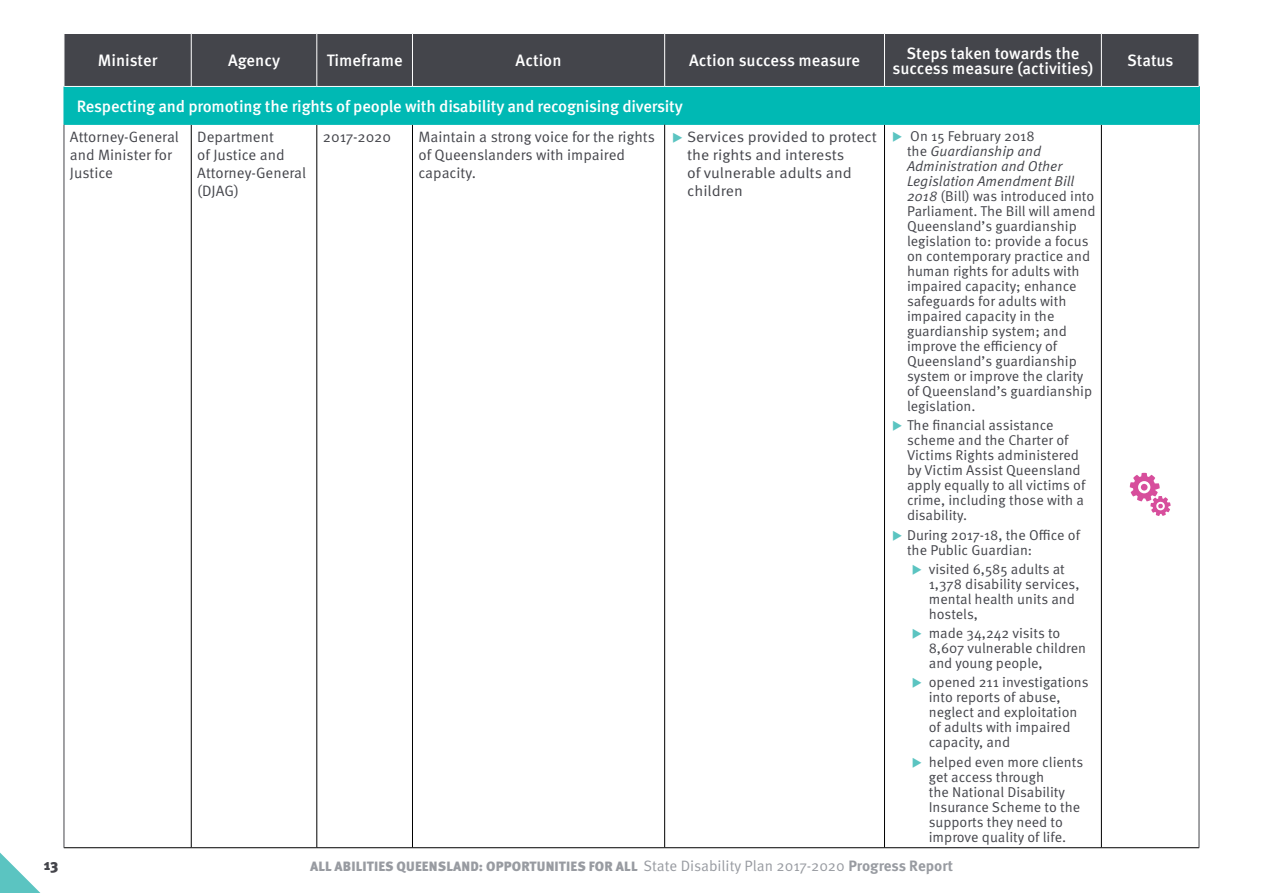
<style>
.page{position:relative;width:1263px;height:893px;background:#fff}
.page>*{position:absolute;margin:0;border:0;box-sizing:border-box;transform-origin:0 0}
.t1{font:500 16.5px/15px "Meta OT";letter-spacing:-.01em;color:#fff;text-align:center}
.t2{font:15px/18px "Meta OT Norm";color:#44454b}
.t3{font:15px/18px "Meta OT Norm";color:#44454b;scale:1.05 1}
.t4{font:900 15px "Meta OT";color:#44454b}
.t5{font:14.25px/15px "Meta OT Norm";color:#44454b}
.t6{font:14.25px/15px "Meta OT Norm Ita";color:#44454b}
.t7{font:900 13.5px "Meta OT";letter-spacing:.01em;color:#989ba1}
.s1{color:#5bc4c1}
.s2{font-family:"Meta OT Norm"}
.s3{font-family:"Meta OT Norm Ita"}
.s4{font-family:"Meta OT Norm";font-weight:400;font-size:15px}
.s5{font-weight:700;font-size:15px}
</style>
<div class="page">
<div style="left:65px;top:34px;width:1134px;height:52px;background:#44454b"></div>
<div style="left:64px;top:86px;width:1135px;height:38px;background:#00b9b4"></div>
<hr style="left:191px;top:34px;width:1px;height:52px;background:#fff">
<hr style="left:317px;top:34px;width:1px;height:52px;background:#fff">
<hr style="left:412px;top:34px;width:1px;height:52px;background:#fff">
<hr style="left:664px;top:34px;width:1px;height:52px;background:#fff">
<hr style="left:884px;top:34px;width:1px;height:52px;background:#fff">
<hr style="left:1101px;top:34px;width:1px;height:52px;background:#fff">
<hr style="left:191px;top:125px;width:1px;height:722px;background:#000">
<hr style="left:317px;top:125px;width:1px;height:722px;background:#000">
<hr style="left:412px;top:125px;width:1px;height:722px;background:#000">
<hr style="left:884px;top:125px;width:1px;height:722px;background:#000">
<hr style="left:1101px;top:125px;width:1px;height:722px;background:#000">
<hr style="left:64px;top:847px;width:127px;height:1px;background:#000">
<hr style="left:191px;top:847px;width:126px;height:1px;background:#000">
<hr style="left:317px;top:847px;width:95px;height:1px;background:#000">
<hr style="left:412px;top:847px;width:253px;height:1px;background:#000">
<hr style="left:665px;top:847px;width:219px;height:1px;background:#000">
<hr style="left:884px;top:847px;width:217px;height:1px;background:#000">
<hr style="left:1101px;top:847px;width:98px;height:1px;background:#000">
<hr style="left:1101px;top:124px;width:98px;height:1px;background:#00b9b4">
<hr style="left:1199px;top:125px;width:1px;height:722px;background:#44454b">
<hr style="left:64px;top:86px;width:127px;height:1px;background:#fff">
<hr style="left:191px;top:86px;width:126px;height:1px;background:#fff">
<hr style="left:317px;top:86px;width:95px;height:1px;background:#fff">
<hr style="left:412px;top:86px;width:253px;height:1px;background:#fff">
<hr style="left:665px;top:86px;width:219px;height:1px;background:#fff">
<hr style="left:884px;top:86px;width:217px;height:1px;background:#fff">
<hr style="left:1101px;top:86px;width:98px;height:1px;background:#fff">
<hr style="left:1199px;top:87px;width:1px;height:37px;background:#00b9b4">
<hr style="left:665px;top:124px;width:219px;height:1px;background:#00b9b4">
<hr style="left:884px;top:124px;width:217px;height:1px;background:#00b9b4">
<hr style="left:64px;top:124px;width:127px;height:1px;background:#00b9b4">
<hr style="left:191px;top:124px;width:126px;height:1px;background:#00b9b4">
<hr style="left:317px;top:124px;width:95px;height:1px;background:#00b9b4">
<hr style="left:412px;top:124px;width:253px;height:1px;background:#00b9b4">
<hr style="left:64px;top:125px;width:1px;height:722px;background:#44454b">
<hr style="left:664px;top:125px;width:1px;height:722px;background:#000">
<svg style="left:1130px;top:473px;width:40px;height:43px"></svg>
<svg style="left:0;top:853px;width:41px;height:40px"></svg>
<p class="t1" style="left:98px;top:53px;width:61px">Minister</p>
<p class="t1" style="left:228px;top:53px;width:54px">Agency</p>
<p class="t1" style="left:327px;top:53px;width:77px">Timeframe</p>
<p class="t1" style="left:516px;top:53px;width:47px">Action</p>
<p class="t1" style="left:689px;top:53px;width:172px">Action success measure</p>
<p class="t1" style="left:892px;top:46px;width:203px">Steps taken towards the success measure (activities)</p>
<p class="t1" style="left:1127px;top:53px;width:48px">Status</p>
<p class="t1" style="left:77px;top:99px;width:608px">Respecting and promoting the rights of people with disability and recognising diversity</p>
<p class="t2" style="left:70px;top:128px;width:111px">Attorney-General and Minister for<br>Justice</p>
<p class="t2" style="left:197px;top:128px;width:111px">Department<br>of Justice and<br>Attorney-General (DJAG)</p>
<p class="t2" style="left:323px;top:128px;width:70px">2017-2020</p>
<p class="t2" style="left:418px;top:128px;width:238px">Maintain a strong voice for the rights of Queenslanders with impaired capacity.</p>
<p class="t3" style="left:687px;top:128px;width:182px;text-indent:-15px"><span class="s1">◆</span> Services provided to protect the rights and interests<br>of vulnerable adults and children</p>
<p class="t5" style="left:892px;top:129px;width:144px"><span class="s1">◆</span> On 15 February 2018</p>
<p class="t6" style="left:907px;top:144px;width:169px"><span class="s2">the</span> Guardianship and<br>Administration and Other<br>Legislation Amendment Bill</p>
<p class="t5" style="left:907px;top:189px;width:190px"><span class="s3">2018</span> (Bill) was introduced into<br>Parliament. The Bill will amend<br>Queensland’s guardianship legislation to: provide a focus on contemporary practice and human rights for adults with impaired capacity; enhance safeguards for adults with impaired capacity in the guardianship system; and improve the efficiency of<br>Queensland’s guardianship system or improve the clarity of Queensland’s guardianship legislation.</p>
<p class="t5" style="left:907px;top:418px;width:180px;text-indent:-15px"><span class="s1">◆</span> The financial assistance scheme and the Charter of<br>Victims Rights administered by Victim Assist Queensland apply equally to all victims of crime, including those with a disability.</p>
<p class="t5" style="left:907px;top:527px;width:175px;text-indent:-15px"><span class="s1">◆</span> During 2017-18, the Office of the Public Guardian:</p>
<p class="t5" style="left:929px;top:562px;width:152px;text-indent:-17px"><span class="s1">◆</span> visited 6,585 adults at<br>1,378 disability services, mental health units and hostels,</p>
<p class="t5" style="left:929px;top:626px;width:159px;text-indent:-17px"><span class="s1">◆</span> made 34,242 visits to<br>8,607 vulnerable children and young people,</p>
<p class="t5" style="left:929px;top:675px;width:161px;text-indent:-17px"><span class="s1">◆</span> opened 211 investigations into reports of abuse, neglect and exploitation of adults with impaired capacity, and</p>
<p class="t5" style="left:929px;top:754px;width:156px;text-indent:-17px"><span class="s1">◆</span> helped even more clients get access through<br>the National Disability<br>Insurance Scheme to the supports they need to improve quality of life.</p>
<p class="t4" style="left:44px;top:855px;width:16px">13</p>
<p class="t7" style="left:310px;top:858px;width:645px">ALL ABILITIES QUEENSLAND: OPPORTUNITIES FOR ALL <span class="s4">State Disability Plan 2017-2020</span> <span class="s5">Progress Report</span></p>
</div>
